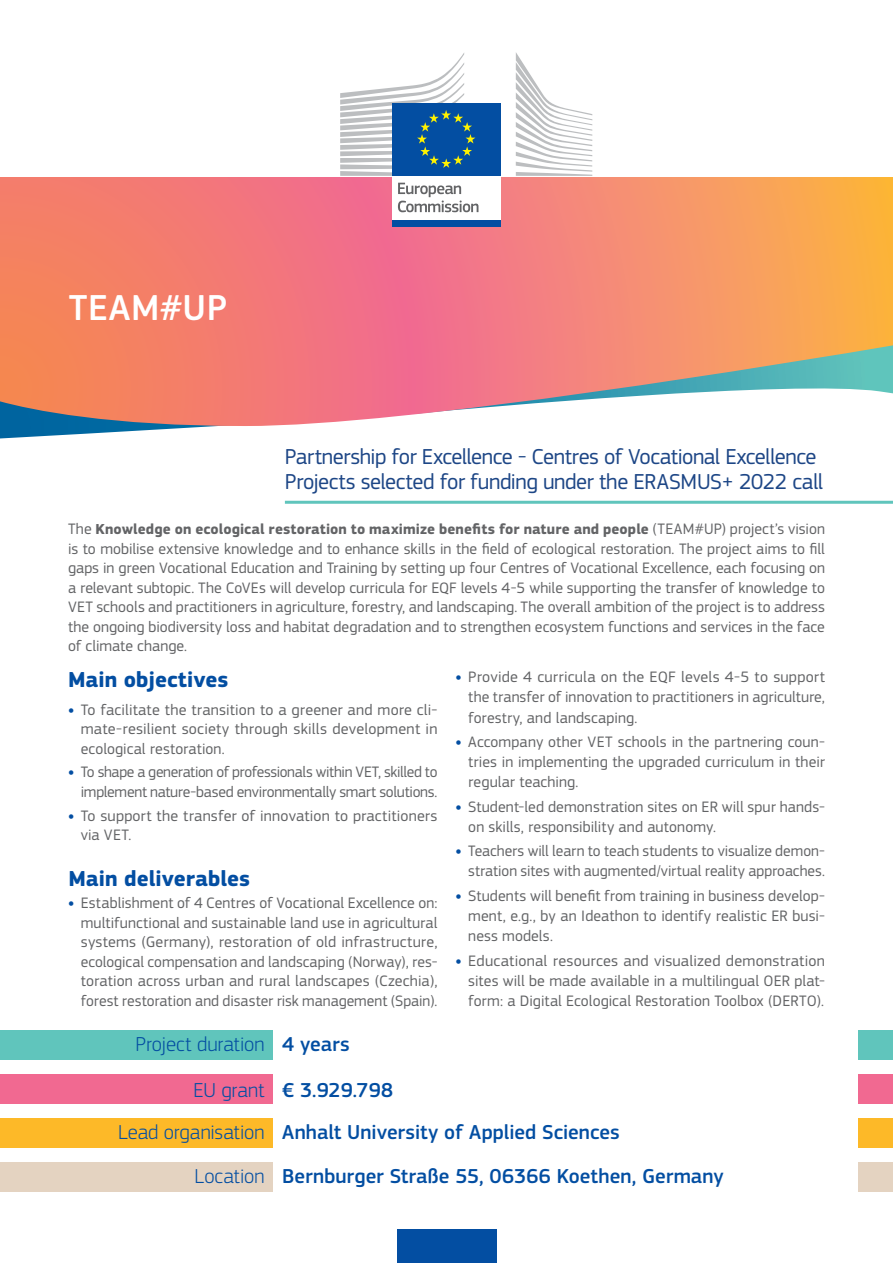
<style>
.page{position:relative;width:893px;height:1263px;background:#fff}
.page>*{position:absolute;margin:0;border:0;box-sizing:border-box;transform-origin:0 0}
.Main_Title{font:500 37.5px "EC Square Sans Pro";letter-spacing:.02em;color:#fff}
.Main_Title-2{font:22.5px "EC Square Sans Pro";letter-spacing:-.02em;color:#1d4686}
.Title__1{font:700 22.5px "EC Square Sans Pro";color:#034ea2}
.Body{font:500 21px "EC Square Sans Pro";color:#034ea2}
.Body-2{font:300 21px "EC Square Sans Pro";color:#034ea2}
.Text{font:15.75px/19.5px "EC Square Sans Pro";letter-spacing:.005em;color:#636466;text-align:justify}
.Text-2{font:15.75px/19.5px "EC Square Sans Pro";letter-spacing:-.015em;color:#636466;text-align:right}
.Text-3{font:700 15px "EC Square Sans Pro";letter-spacing:.005em;color:#636466}
.s1{font-weight:400;font-size:15.75px}
.s2{font-weight:700;color:#034ea2}
</style>
<div class="page">
<svg style="left:0;top:426px;width:217px;height:12px"></svg>
<svg style="left:0;top:177px;width:893px;height:249px"></svg>
<div style="left:392px;top:174px;width:108px;height:48px;background:#fff"></div>
<div style="left:392px;top:103px;width:108px;height:73px;background:#034ea2"></div>
<svg style="left:340px;top:53px;width:135px;height:123px"></svg>
<div style="left:392px;top:221px;width:108px;height:6px;background:#034ea2"></div>
<svg style="left:516px;top:53px;width:76px;height:123px"></svg>
<svg style="left:398px;top:183px;width:80px;height:29px"></svg>
<div style="left:397px;top:1229px;width:100px;height:34px;background:#034ea2"></div>
<hr style="left:285px;top:501px;width:608px;height:3px;background:#60c5bc">
<div style="left:0;top:1030px;width:272px;height:30px;background:#60c5bc"></div>
<div style="left:859px;top:1030px;width:34px;height:30px;background:#60c5bc"></div>
<div style="left:0;top:1074px;width:272px;height:30px;background:#f16991"></div>
<div style="left:859px;top:1074px;width:34px;height:30px;background:#f16991"></div>
<div style="left:0;top:1118px;width:272px;height:30px;background:#fdb928"></div>
<div style="left:859px;top:1118px;width:34px;height:30px;background:#fdb928"></div>
<div style="left:0;top:1162px;width:272px;height:30px;background:#e4d3c1"></div>
<div style="left:859px;top:1162px;width:34px;height:30px;background:#e4d3c1"></div>
<p class="Main_Title" style="left:69px;top:286px;width:160px">TEAM#UP</p>
<p class="Main_Title-2" style="left:285px;top:443px;width:533px">Partnership for Excellence - Centres of Vocational Excellence</p>
<p class="Main_Title-2" style="left:285px;top:469px;width:540px">Projects selected for funding under the ERASMUS+ 2022 call</p>
<p class="Text-3" style="left:68px;top:520px;width:758px"><span class="s1">The</span> Knowledge on ecological restoration to maximize benefits for nature and people <span class="s1">(TEAM#UP) project’s vision</span></p>
<p class="Text" style="left:68px;top:539px;width:758px">is to mobilise extensive knowledge and to enhance skills in the field of ecological restoration. The project aims to fill gaps in green Vocational Education and Training by setting up four Centres of Vocational Excellence, each focusing on a relevant subtopic. The CoVEs will develop curricula for EQF levels 4-5 while supporting the transfer of knowledge to VET schools and practitioners in agriculture, forestry, and landscaping. The overall ambition of the project is to address the ongoing biodiversity loss and habitat degradation and to strengthen ecosystem functions and services in the face of climate change.</p>
<p class="Title__1" style="left:68px;top:666px;width:162px">Main objectives</p>
<p class="Text" style="left:81px;top:700px;width:358px;text-indent:-13px"><span class="s2">•</span> To facilitate the transition to a greener and more cli&shy;mate-resilient society through skills development in ecological restoration.</p>
<p class="Text-2" style="left:68px;top:762px;width:371px"><span class="s2">•</span> To shape a generation of professionals within VET, skilled to implement nature-based environmentally smart solutions.</p>
<p class="Text" style="left:81px;top:806px;width:358px;text-indent:-13px"><span class="s2">•</span> To support the transfer of innovation to practitioners via VET.</p>
<p class="Title__1" style="left:68px;top:865px;width:183px">Main deliverables</p>
<p class="Text" style="left:81px;top:893px;width:358px;text-indent:-13px"><span class="s2">•</span> Establishment of 4 Centres of Vocational Excellence on: multifunctional and sustainable land use in agricultural systems (Germany), restoration of old infrastructure, ecological compensation and landscaping (Norway), res&shy;toration across urban and rural landscapes (Czechia), forest restoration and disaster risk management (Spain).</p>
<p class="Body-2" style="left:136px;top:1032px;width:131px">Project duration</p>
<p class="Body-2" style="left:193px;top:1078px;width:73px">EU grant</p>
<p class="Body" style="left:282px;top:1032px;width:69px">4 years</p>
<p class="Body" style="left:282px;top:1078px;width:113px">€ 3.929.798</p>
<p class="Text" style="left:468px;top:667px;width:358px;line-height:20.1px;text-indent:-13px"><span class="s2">•</span> Provide 4 curricula on the EQF levels 4-5 to support the transfer of innovation to practitioners in agriculture, forestry, and landscaping.</p>
<p class="Text" style="left:468px;top:732px;width:358px;line-height:20.1px;text-indent:-13px"><span class="s2">•</span> Accompany other VET schools in the partnering coun&shy;tries in implementing the upgraded curriculum in their regular teaching.</p>
<p class="Text" style="left:468px;top:797px;width:358px;line-height:20.1px;text-indent:-13px"><span class="s2">•</span> Student-led demonstration sites on ER will spur hands&shy;on skills, responsibility and autonomy.</p>
<p class="Text" style="left:455px;top:841px;width:371px;line-height:20.1px;text-align:right"><span class="s2">•</span> Teachers will learn to teach students to visualize demon&shy;stration sites with augmented/virtual reality approaches.</p>
<p class="Text" style="left:468px;top:886px;width:358px;line-height:20.1px;text-indent:-13px"><span class="s2">•</span> Students will benefit from training in business develop&shy;ment, e.g., by an Ideathon to identify realistic ER busi&shy;ness models.</p>
<p class="Text" style="left:468px;top:950px;width:358px;line-height:20.1px;text-indent:-13px"><span class="s2">•</span> Educational resources and visualized demonstration sites will be made available in a multilingual OER plat&shy;form: a Digital Ecological Restoration Toolbox (DERTO).</p>
<p class="Body-2" style="left:118px;top:1120px;width:148px">Lead organisation</p>
<p class="Body-2" style="left:195px;top:1164px;width:72px">Location</p>
<p class="Body" style="left:282px;top:1120px;width:339px">Anhalt University of Applied Sciences</p>
<p class="Body" style="left:282px;top:1164px;width:443px">Bernburger Straße 55, 06366 Koethen, Germany</p>
</div>
